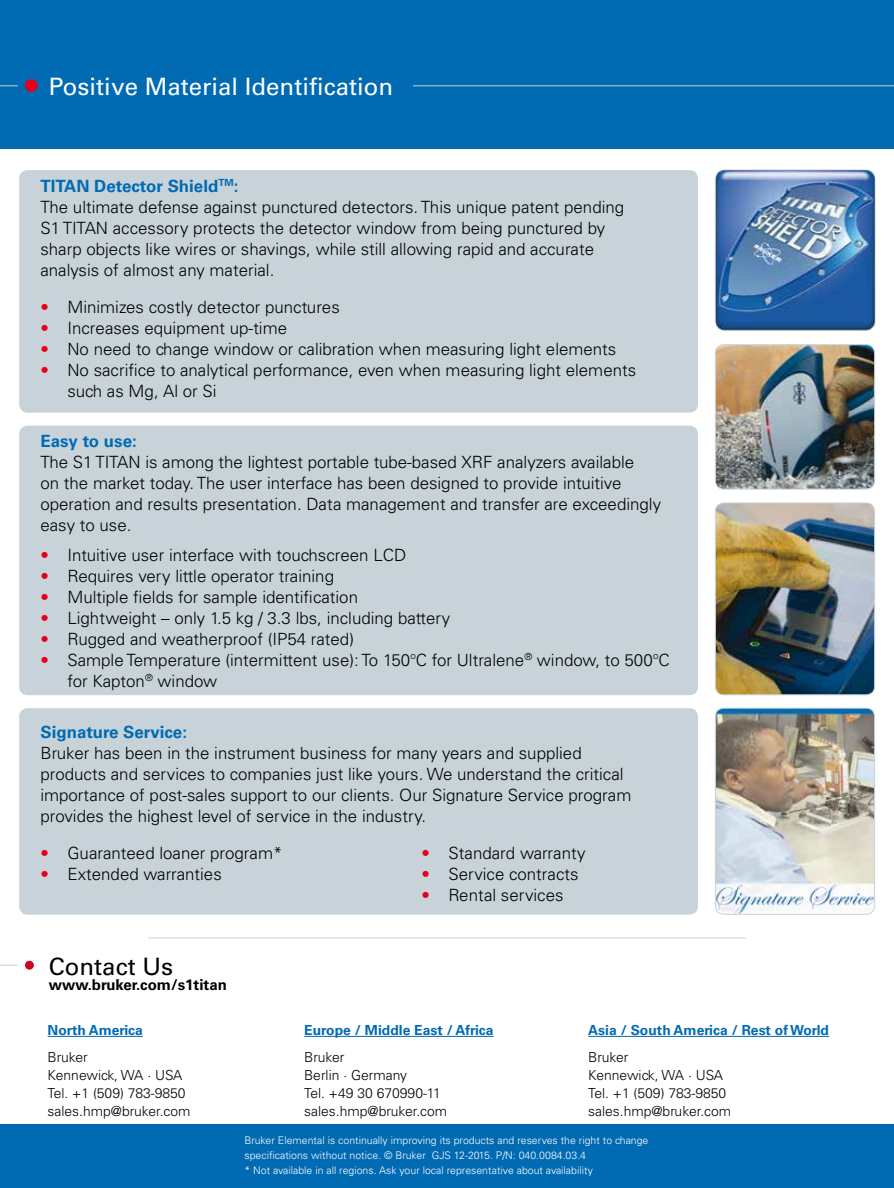
<style>
.page{position:relative;width:894px;height:1188px;background:#fff}
.page>*{position:absolute;margin:0;border:0;box-sizing:border-box;transform-origin:0 0}
.t1{font:24px "Univers";color:#fff}
.t2{font:24px "Univers";color:#000}
.t3{font:300 16.8px/21px "Univers";color:#000}
.t4{font:700 16.8px "Univers";color:#006ab3}
.t5{font:700 15px "Univers";color:#000}
.t6{font:300 13.8px/18px "Univers";color:#000}
.t7{font:700 13.8px "Univers";color:#006ab3}
.t8{font:300 10.5px/15px "Univers";color:#fff}
.s1{font-weight:700;color:#006ab3}
.s2{color:#e2001a}
</style>
<div class="page">
<div style="left:0;top:1124px;width:893px;height:64px;background:#006ab3"></div>
<hr style="left:48px;top:1036px;width:95px;height:1px;background:#006ab3">
<hr style="left:304px;top:1036px;width:189px;height:1px;background:#006ab3">
<svg style="left:0;top:965px;width:18px;height:1px"></svg>
<div style="left:25px;top:961px;width:9px;height:9px;background:#cd071e;border-radius:50%"></div>
<hr style="left:148px;top:938px;width:597px;height:1px;background:#c8d3d9">
<hr style="left:588px;top:1036px;width:240px;height:1px;background:#006ab3">
<div style="left:0;top:0;width:893px;height:149px;background:#006ab3"></div>
<svg style="left:0;top:85px;width:18px;height:1px"></svg>
<div style="left:25px;top:79px;width:13px;height:13px;background:#e2001a;border-radius:50%"></div>
<hr style="left:413px;top:85px;width:480px;height:1px;background:#c8d3d9">
<div style="left:19px;top:170px;width:678px;height:243px;background:#c8d3d9;border-radius:9px"></div>
<img style="left:715px;top:169px;width:161px;height:162px">
<img style="left:716px;top:345px;width:158px;height:144px">
<div style="left:714px;top:344px;width:160px;height:145px;border:1px solid #c8d3d9;border-radius:9px"></div>
<div style="left:19px;top:426px;width:678px;height:269px;background:#c8d3d9;border-radius:9px"></div>
<img style="left:716px;top:503px;width:158px;height:192px">
<div style="left:714px;top:503px;width:160px;height:192px;border:1px solid #c8d3d9;border-radius:9px"></div>
<div style="left:19px;top:708px;width:678px;height:207px;background:#c8d3d9;border-radius:9px"></div>
<img style="left:716px;top:708px;width:158px;height:206px">
<div style="left:714px;top:708px;width:160px;height:207px;border:1px solid #c8d3d9;border-radius:9px"></div>
<h1 class="t1" style="left:49px;top:73px;width:345px">Positive Material Identification</h1>
<p class="t3" style="left:40px;top:176px;width:585px"><span class="s1">TITAN Detector Shield</span><sup>TM</sup><span class="s1">:<br></span>The ultimate defense against punctured detectors. This unique patent pending S1 TITAN accessory protects the detector window from being punctured by sharp objects like wires or shavings, while still allowing rapid and accurate analysis of almost any material.</p>
<p class="t3" style="left:40px;top:297px;width:301px"><span class="s2">•</span> Minimizes costly detector punctures</p>
<p class="t3" style="left:40px;top:318px;width:248px"><span class="s2">•</span> Increases equipment up-time</p>
<p class="t3" style="left:40px;top:339px;width:577px"><span class="s2">•</span> No need to change window or calibration when measuring light elements</p>
<p class="t3" style="left:67px;top:360px;width:570px;text-indent:-27px"><span class="s2">•</span> No sacrifice to analytical performance, even when measuring light elements such as Mg, Al or Si</p>
<p class="t4" style="left:40px;top:431px;width:98px">Easy to use:</p>
<p class="t3" style="left:40px;top:451px;width:622px">The S1 TITAN is among the lightest portable tube-based XRF analyzers available<br>on the market today. The user interface has been designed to provide intuitive operation and results presentation. Data management and transfer are exceedingly easy to use.</p>
<p class="t3" style="left:40px;top:545px;width:367px"><span class="s2">•</span> Intuitive user interface with touchscreen LCD</p>
<p class="t3" style="left:40px;top:566px;width:295px"><span class="s2">•</span> Requires very little operator training</p>
<p class="t3" style="left:40px;top:587px;width:319px"><span class="s2">•</span> Multiple fields for sample identification</p>
<p class="t3" style="left:40px;top:608px;width:411px"><span class="s2">•</span> Lightweight – only 1.5 kg / 3.3 lbs, including battery</p>
<p class="t3" style="left:40px;top:629px;width:315px"><span class="s2">•</span> Rugged and weatherproof (IP54 rated)</p>
<p class="t3" style="left:67px;top:650px;width:603px;text-indent:-27px"><span class="s2">•</span> Sample Temperature (intermittent use): To 150<sup>o</sup>C for Ultralene<sup>®</sup> window, to 500<sup>o</sup>C for Kapton<sup>®</sup> window</p>
<p class="t4" style="left:40px;top:722px;width:148px">Signature Service:</p>
<p class="t3" style="left:40px;top:742px;width:592px">Bruker has been in the instrument business for many years and supplied products and services to companies just like yours. We understand the critical importance of post-sales support to our clients. Our Signature Service program provides the highest level of service in the industry.</p>
<p class="t3" style="left:40px;top:843px;width:243px"><span class="s2">•</span> Guaranteed loaner program*</p>
<p class="t3" style="left:40px;top:864px;width:183px"><span class="s2">•</span> Extended warranties</p>
<p class="t3" style="left:421px;top:843px;width:166px"><span class="s2">•</span> Standard warranty</p>
<p class="t3" style="left:421px;top:864px;width:159px"><span class="s2">•</span> Service contracts</p>
<p class="t3" style="left:421px;top:885px;width:144px"><span class="s2">•</span> Rental services</p>
<h1 class="t2" style="left:49px;top:952px;width:126px">Contact Us</h1>
<p class="t5" style="left:49px;top:976px;width:179px">www.bruker.com/s1titan</p>
<p class="t7" style="left:48px;top:1022px;width:97px">North America</p>
<p class="t7" style="left:304px;top:1022px;width:191px">Europe / Middle East / Africa</p>
<p class="t7" style="left:588px;top:1022px;width:242px">Asia / South America / Rest of World</p>
<p class="t6" style="left:48px;top:1048px;width:144px">Bruker<br>Kennewick, WA · USA<br>Tel. +1 (509) 783-9850 sales.hmp@bruker.com</p>
<p class="t6" style="left:304px;top:1048px;width:144px">Bruker<br>Berlin · Germany<br>Tel. +49 30 670990-11 sales.hmp@bruker.com</p>
<p class="t8" style="left:244px;top:1133px;width:405px">Bruker Elemental is continually improving its products and reserves the right to change specifications without notice. © Bruker GJS 12-2015. P/N: 040.0084.03.4<br>* Not available in all regions. Ask your local representative about availability</p>
<p class="t6" style="left:588px;top:1048px;width:144px">Bruker<br>Kennewick, WA · USA<br>Tel. +1 (509) 783-9850 sales.hmp@bruker.com</p>
</div>
